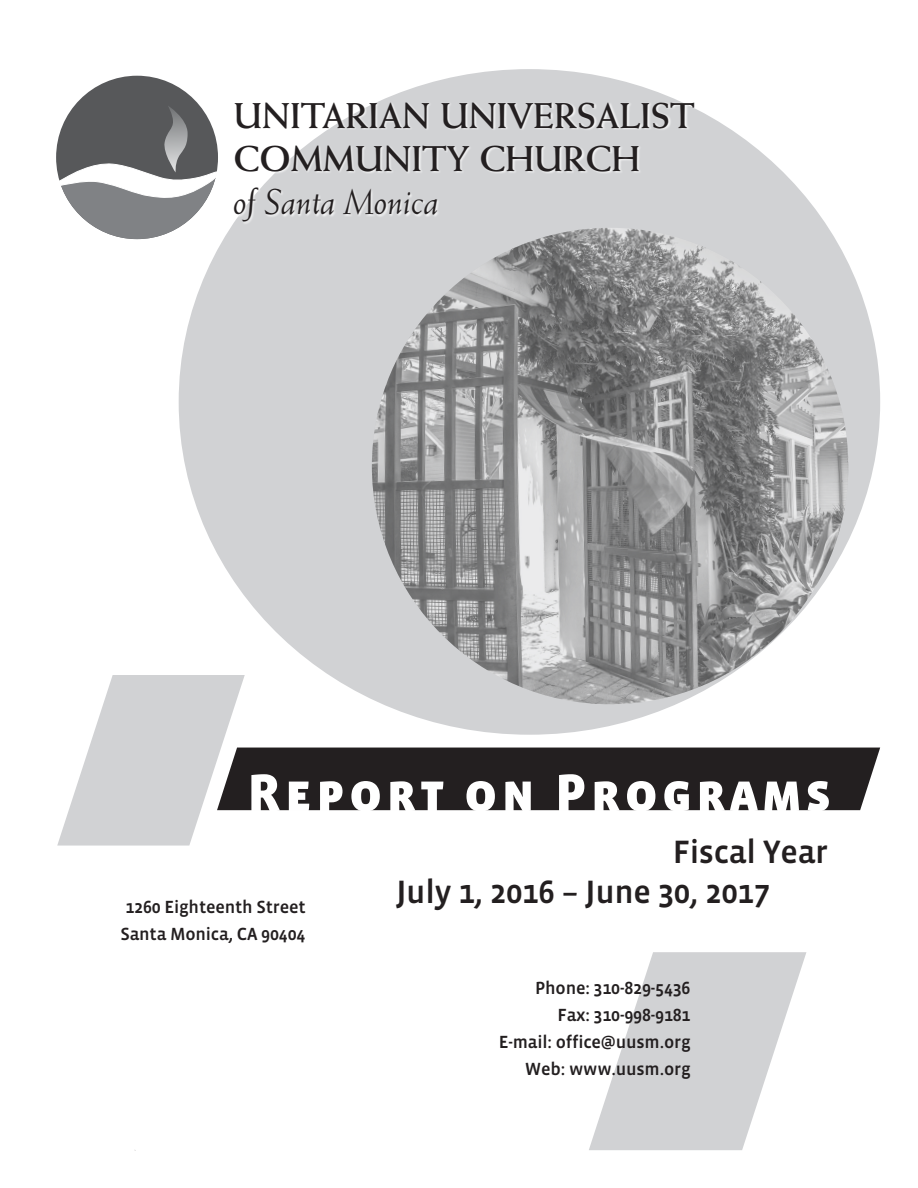
<style>
.page{position:relative;width:918px;height:1188px;background:#fff}
.page>*{position:absolute;margin:0;border:0;box-sizing:border-box;transform-origin:0 0}
._2_point_spacer{font:54px "Vista Sans SC Black";letter-spacing:.075em;color:#fff}
.t1{font:700 36px "Weiss";color:#231f20}
.t2{font:italic 36px "Weiss";color:#231f20}
._2_point_spacer-2{font:33px "Vista Sans Med";letter-spacing:-.01em;color:#231f20}
._2_point_spacer-3{font:18px "Vista Sans Med";letter-spacing:-.01em;color:#231f20}
</style>
<div class="page">
<div style="left:56px;top:76px;width:162px;height:163px;background:#57585a;border-radius:50%"></div>
<svg style="left:58px;top:105px;width:160px;height:134px"></svg>
<svg style="left:589px;top:952px;width:217px;height:198px"></svg>
<div style="left:179px;top:69px;width:701px;height:666px;background:#d1d2d4;border-radius:50%"></div>
<svg style="left:57px;top:675px;width:823px;height:171px"></svg>
<div style="left:234px;top:102px;width:463px;height:123px;background:#fff;opacity:.85"></div>
<img style="left:372px;top:228px;width:476px;height:476px">
<p class="t1" style="left:233px;top:94px;width:463px">UNITARIAN UNIVERSALIST</p>
<p class="t1" style="left:233px;top:137px;width:408px">COMMUNITY CHURCH</p>
<p class="t2" style="left:233px;top:181px;width:207px">of Santa Monica</p>
<p class="_2_point_spacer" style="left:247px;top:765px;width:585px">Report on Programs</p>
<p class="_2_point_spacer-3" style="left:125px;top:898px;width:182px">1260 Eighteenth Street</p>
<p class="_2_point_spacer-3" style="left:120px;top:925px;width:187px">Santa Monica, CA 90404</p>
<p class="_2_point_spacer-2" style="left:673px;top:835px;width:157px">Fiscal Year</p>
<p class="_2_point_spacer-2" style="left:396px;top:876px;width:376px">July 1, 2016 – June 30, 2017</p>
<p class="_2_point_spacer-3" style="left:535px;top:979px;width:157px">Phone: 310-829-5436</p>
<p class="_2_point_spacer-3" style="left:557px;top:1006px;width:135px">Fax: 310-998-9181</p>
<p class="_2_point_spacer-3" style="left:499px;top:1033px;width:193px">E-mail: office@uusm.org</p>
<p class="_2_point_spacer-3" style="left:525px;top:1060px;width:167px">Web: www.uusm.org</p>
</div>
